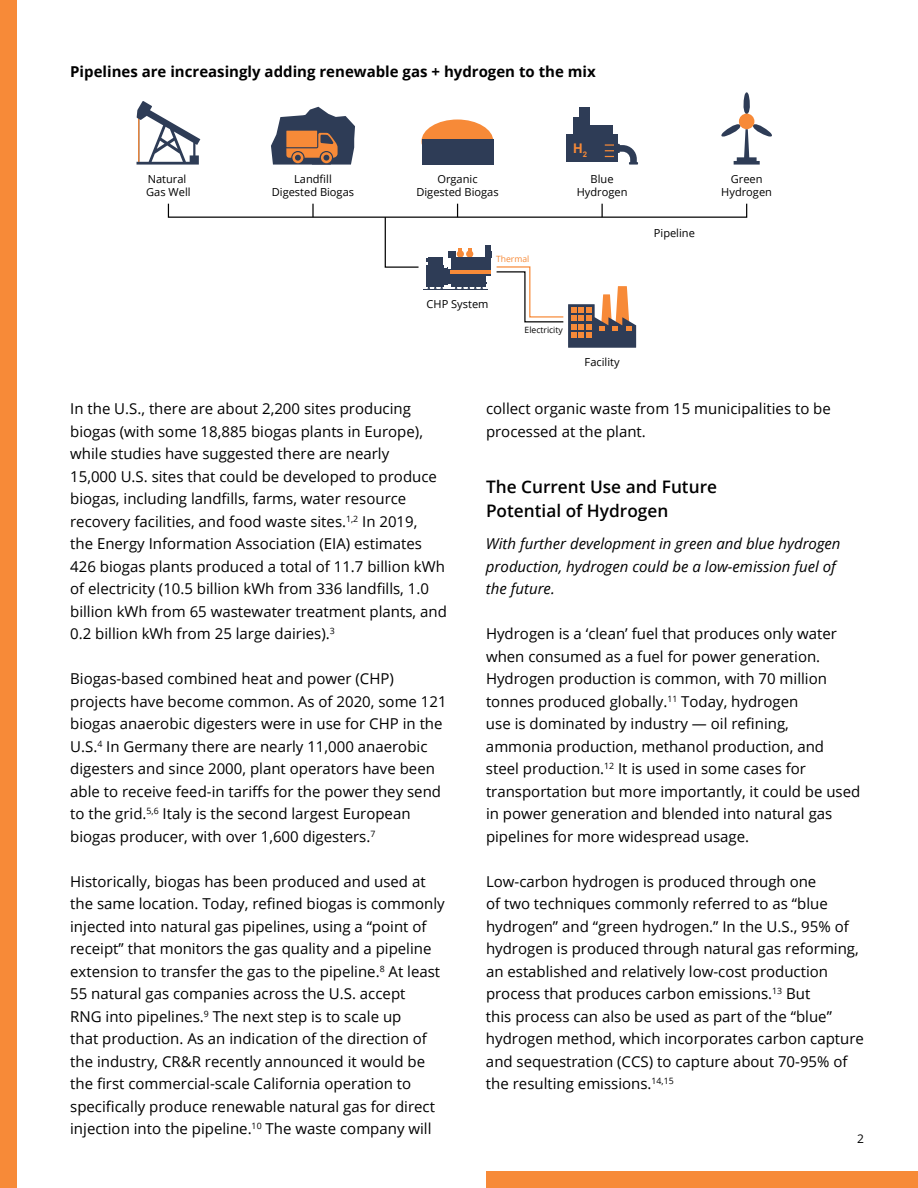
<style>
.page{position:relative;width:918px;height:1188px;background:#fff}
.page>*{position:absolute;margin:0;border:0;box-sizing:border-box;transform-origin:0 0}
.t1{font:600 17.25px/24px "Open Sans";color:#000}
.t2{font:15px/22.5px "Open Sans";color:#000}
.t3{font:italic 15px/22.5px "Open Sans";color:#000}
.t4{font:700 15px "Open Sans";color:#000}
.t5{font:700 13.35px "Arial";color:#f78a38}
.t6{font:12px "Open Sans";color:#000}
.t7{font:11.1px/13.2px "Open Sans";color:#000;text-align:center}
.t8{font:8.55px "Open Sans";color:#000}
.t9{font:8.55px "Open Sans";color:#f78a38}
</style>
<div class="page">
<div style="left:486px;top:1172px;width:432px;height:16px;background:#f78a38"></div>
<div style="left:0;top:0;width:16px;height:1188px;background:#f78a38"></div>
<div style="left:168px;top:203px;width:579px;height:15px;border:1px solid #000"></div>
<svg style="left:312px;top:204px;width:2px;height:13px"></svg>
<svg style="left:457px;top:204px;width:1px;height:13px"></svg>
<svg style="left:602px;top:204px;width:1px;height:13px"></svg>
<svg style="left:384px;top:216px;width:36px;height:52px"></svg>
<svg style="left:721px;top:92px;width:51px;height:73px"></svg>
<div style="left:573px;top:117px;width:10px;height:20px;background:#2e3c56"></div>
<div style="left:566px;top:135px;width:51px;height:27px;background:#2e3c56"></div>
<div style="left:580px;top:107px;width:10px;height:30px;background:#2e3c56"></div>
<div style="left:587px;top:126px;width:26px;height:16px;background:#2e3c56"></div>
<svg style="left:605px;top:144px;width:33px;height:21px"></svg>
<svg style="left:271px;top:107px;width:84px;height:58px"></svg>
<div style="left:286px;top:131px;width:31px;height:16px;background:#f78a38"></div>
<div style="left:739px;top:114px;width:15px;height:15px;background:#f78a38;border-radius:50%"></div>
<div style="left:421px;top:119px;width:72px;height:44px;background:#f78a38;border-radius:50%"></div>
<div style="left:422px;top:139px;width:72px;height:26px;background:#2e3c56"></div>
<svg style="left:137px;top:101px;width:63px;height:64px"></svg>
<div style="left:485px;top:245px;width:5px;height:31px;background:#2e3c56"></div>
<hr style="left:423px;top:289px;width:64px;height:1px;background:#2e3c56">
<div style="left:485px;top:251px;width:7px;height:7px;background:#2e3c56"></div>
<svg style="left:426px;top:249px;width:62px;height:40px"></svg>
<hr style="left:451px;top:271px;width:40px;height:3px;background:#f78a38">
<svg style="left:496px;top:266px;width:140px;height:82px"></svg>
<p class="t4" style="left:70px;top:60px;width:527px">Pipelines are increasingly adding renewable gas + hydrogen to the mix</p>
<p class="t7" style="left:146px;top:172px;width:46px;text-align:left">Natural<br>Gas Well</p>
<p class="t7" style="left:272px;top:172px;width:84px">Landfill<br>Digested Biogas</p>
<p class="t7" style="left:416px;top:172px;width:84px">Organic<br>Digested Biogas</p>
<p class="t9" style="left:496px;top:253px;width:35px">Thermal</p>
<p class="t5" style="left:573px;top:139px;width:15px">H<sub>2</sub></p>
<p class="t7" style="left:577px;top:172px;width:52px">Blue<br>Hydrogen</p>
<p class="t7" style="left:721px;top:172px;width:52px">Green<br>Hydrogen</p>
<p class="t7" style="left:654px;top:227px;width:43px">Pipeline</p>
<p class="t7" style="left:427px;top:297px;width:63px">CHP System</p>
<p class="t8" style="left:525px;top:324px;width:40px">Electricity</p>
<p class="t7" style="left:585px;top:355px;width:36px">Facility</p>
<p class="t2" style="left:70px;top:397px;width:378px">In the U.S., there are about 2,200 sites producing biogas (with some 18,885 biogas plants in Europe), while studies have suggested there are nearly<br>15,000 U.S. sites that could be developed to produce biogas, including landfills, farms, water resource recovery facilities, and food waste sites.<sup>1,2</sup> In 2019,<br>the Energy Information Association (EIA) estimates 426 biogas plants produced a total of 11.7 billion kWh of electricity (10.5 billion kWh from 336 landfills, 1.0 billion kWh from 65 wastewater treatment plants, and 0.2 billion kWh from 25 large dairies).<sup>3</sup></p>
<p class="t2" style="left:70px;top:667px;width:378px">Biogas-based combined heat and power (CHP) projects have become common. As of 2020, some 121 biogas anaerobic digesters were in use for CHP in the U.S.<sup>4</sup> In Germany there are nearly 11,000 anaerobic digesters and since 2000, plant operators have been able to receive feed-in tariffs for the power they send to the grid.<sup>5,6</sup> Italy is the second largest European biogas producer, with over 1,600 digesters.<sup>7</sup></p>
<p class="t2" style="left:70px;top:869px;width:376px">Historically, biogas has been produced and used at the same location. Today, refined biogas is commonly injected into natural gas pipelines, using a “point of receipt” that monitors the gas quality and a pipeline extension to transfer the gas to the pipeline.<sup>8</sup> At least 55 natural gas companies across the U.S. accept<br>RNG into pipelines.<sup>9</sup> The next step is to scale up<br>that production. As an indication of the direction of the industry, CR&amp;R recently announced it would be the first commercial-scale California operation to specifically produce renewable natural gas for direct injection into the pipeline.<sup>10</sup> The waste company will</p>
<p class="t2" style="left:486px;top:397px;width:346px">collect organic waste from 15 municipalities to be processed at the plant.</p>
<p class="t1" style="left:486px;top:475px;width:233px">The Current Use and Future<br>Potential of Hydrogen</p>
<p class="t3" style="left:486px;top:532px;width:356px">With further development in green and blue hydrogen production, hydrogen could be a low-emission fuel of the future.</p>
<p class="t2" style="left:486px;top:622px;width:376px">Hydrogen is a ‘clean’ fuel that produces only water when consumed as a fuel for power generation.<br>Hydrogen production is common, with 70 million tonnes produced globally.<sup>11</sup> Today, hydrogen<br>use is dominated by industry — oil refining,<br>ammonia production, methanol production, and steel production.<sup>12</sup> It is used in some cases for transportation but more importantly, it could be used in power generation and blended into natural gas pipelines for more widespread usage.</p>
<p class="t2" style="left:486px;top:869px;width:380px">Low-carbon hydrogen is produced through one<br>of two techniques commonly referred to as “blue hydrogen” and “green hydrogen.” In the U.S., 95% of hydrogen is produced through natural gas reforming, an established and relatively low-cost production process that produces carbon emissions.<sup>13</sup> But<br>this process can also be used as part of the “blue” hydrogen method, which incorporates carbon capture and sequestration (CCS) to capture about 70-95% of the resulting emissions.<sup>14,15</sup></p>
<p class="t6" style="left:857px;top:1131px;width:8px">2</p>
</div>
